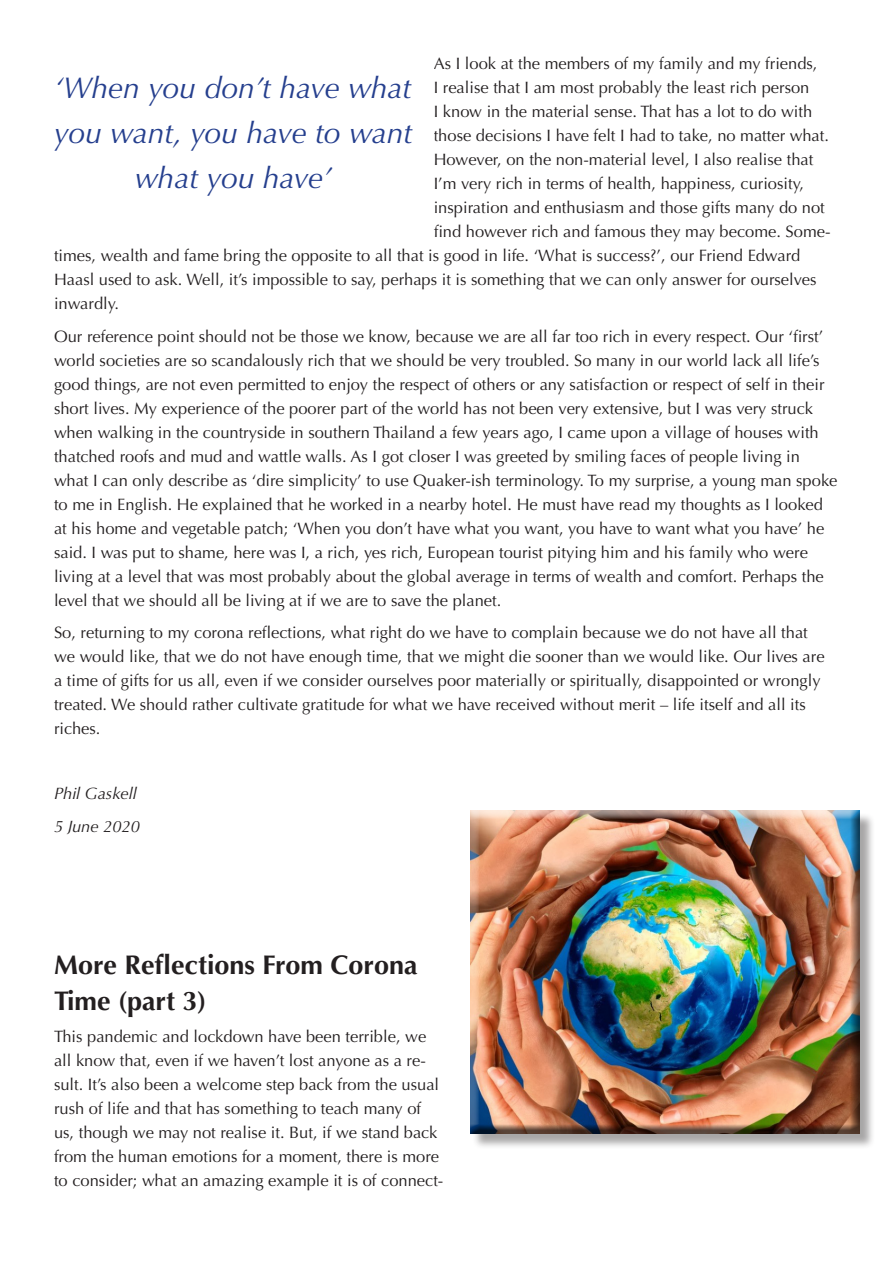
<style>
.page{position:relative;width:893px;height:1263px;background:#fff}
.page>*{position:absolute;margin:0;border:0;box-sizing:border-box;transform-origin:0 0}
.quote{font:italic 30px/45px "Optima";color:#253f8e;text-align:center}
.t1{font:700 27px/36px "Optima";color:#231f20}
.Body{font:16.5px/24px "Optima";color:#231f20}
.credit{font:italic 16.5px "Optima";color:#231f20}
</style>
<div class="page">
<div style="left:472px;top:813px;width:404px;height:336px;background:#231f20;opacity:.4"></div>
<div style="left:465px;top:810px;width:399px;height:331px;background:#231f20;opacity:.75"></div>
<p class="Body" style="left:434px;top:52px;width:385px">As I look at the members of my family and my friends,</p>
<p class="Body" style="left:434px;top:76px;width:377px">I realise that I am most probably the least rich person</p>
<p class="Body" style="left:434px;top:100px;width:380px">I know in the material sense. That has a lot to do with</p>
<p class="Body" style="left:434px;top:124px;width:397px">those decisions I have felt I had to take, no matter what.</p>
<p class="Body" style="left:434px;top:148px;width:381px">However, on the non-material level, I also realise that</p>
<p class="Body" style="left:434px;top:172px;width:372px">I’m very rich in terms of health, happiness, curiosity,</p>
<p class="Body" style="left:434px;top:196px;width:393px">inspiration and enthusiasm and those gifts many do not</p>
<p class="Body" style="left:434px;top:220px;width:398px">find however rich and famous they may become. Some-</p>
<p class="Body" style="left:54px;top:244px;width:748px">times, wealth and fame bring the opposite to all that is good in life. ‘What is success?’, our Friend Edward</p>
<p class="Body" style="left:54px;top:268px;width:764px">Haasl used to ask. Well, it’s impossible to say, perhaps it is something that we can only answer for ourselves</p>
<p class="Body" style="left:54px;top:292px;width:67px">inwardly.</p>
<p class="Body" style="left:54px;top:324px;width:785px">Our reference point should not be those we know, because we are all far too rich in every respect. Our ‘first’ world societies are so scandalously rich that we should be very troubled. So many in our world lack all life’s good things, are not even permitted to enjoy the respect of others or any satisfaction or respect of self in their short lives. My experience of the poorer part of the world has not been very extensive, but I was very struck when walking in the countryside in southern Thailand a few years ago, I came upon a village of houses with thatched roofs and mud and wattle walls. As I got closer I was greeted by smiling faces of people living in what I can only describe as ‘dire simplicity’ to use Quaker-ish terminology. To my surprise, a young man spoke to me in English. He explained that he worked in a nearby hotel. He must have read my thoughts as I looked at his home and vegetable patch; ‘When you don’t have what you want, you have to want what you have’ he said. I was put to shame, here was I, a rich, yes rich, European tourist pitying him and his family who were living at a level that was most probably about the global average in terms of wealth and comfort. Perhaps the level that we should all be living at if we are to save the planet.</p>
<p class="Body" style="left:54px;top:621px;width:772px">So, returning to my corona reflections, what right do we have to complain because we do not have all that we would like, that we do not have enough time, that we might die sooner than we would like. Our lives are a time of gifts for us all, even if we consider ourselves poor materially or spiritually, disappointed or wrongly treated. We should rather cultivate gratitude for what we have received without merit – life itself and all its riches.</p>
<p class="quote" style="left:54px;top:65px;width:360px">‘When you don’t have what you want, you have to want what you have’</p>
<p class="credit" style="left:54px;top:784px;width:84px">Phil Gaskell</p>
<p class="credit" style="left:54px;top:816px;width:87px">5 June 2020</p>
<p class="t1" style="left:54px;top:947px;width:365px">More Reflections From Corona<br>Time (part 3)</p>
<p class="Body" style="left:54px;top:1025px;width:391px">This pandemic and lockdown have been terrible, we all know that, even if we haven’t lost anyone as a re&shy;sult. It’s also been a welcome step back from the usual rush of life and that has something to teach many of us, though we may not realise it. But, if we stand back from the human emotions for a moment, there is more to consider; what an amazing example it is of connect-</p>
</div>
